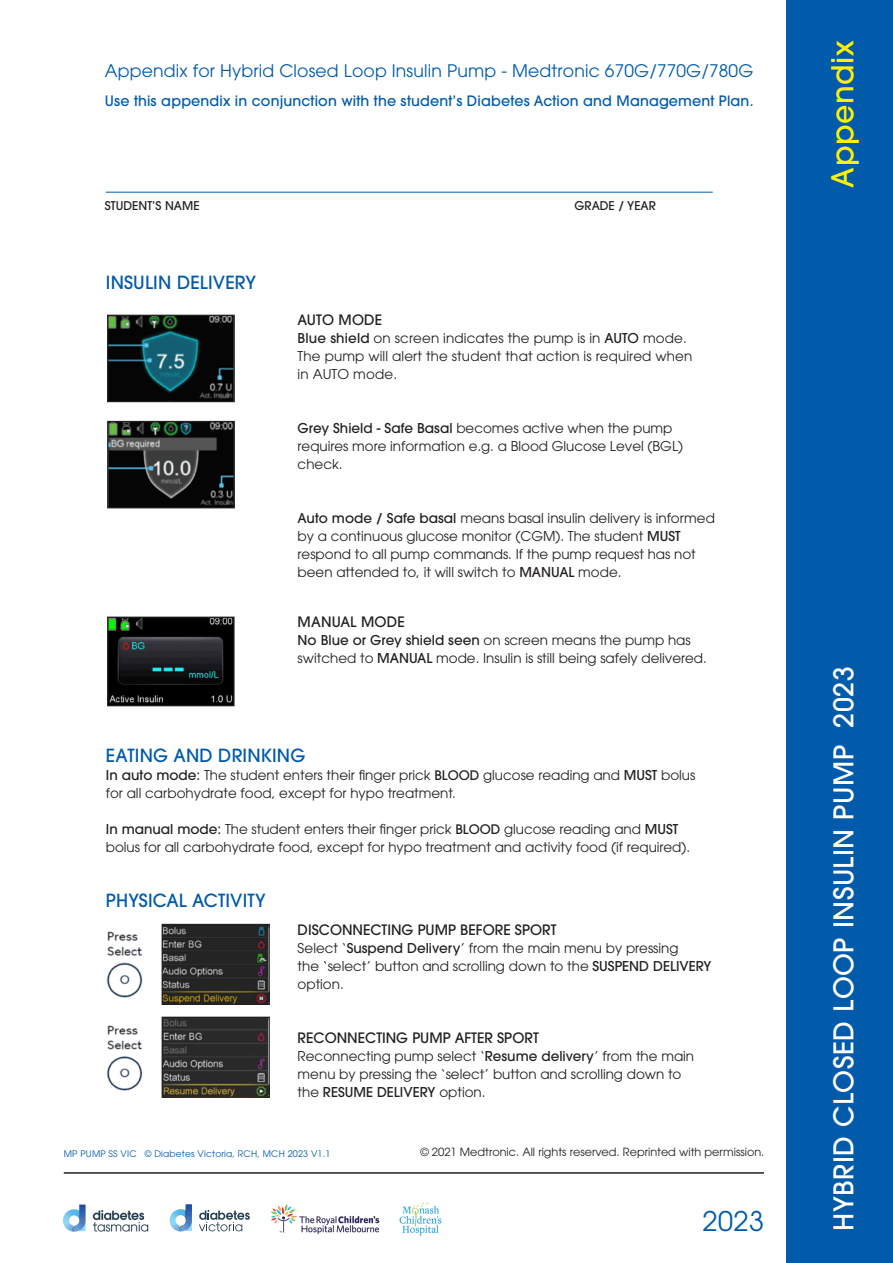
<style>
.page{position:relative;width:893px;height:1263px;background:#fff}
.page>*{position:absolute;margin:0;border:0;box-sizing:border-box;transform-origin:0 0}
.t1{font:500 30px "ITC Avant Garde Pro";letter-spacing:.02em;color:#fff101}
.t2{font:500 27px "ITC Avant Garde Pro";letter-spacing:.02em;color:#fff}
.t3{font:27px "ITC Avant Garde Pro";color:#015aaa}
.t4{font:500 18px "ITC Avant Garde Pro";letter-spacing:.01em;color:#015aaa}
.t5{font:17.25px "ITC Avant Garde Pro";letter-spacing:.01em;color:#015aaa}
.t6{font:500 14.25px "ITC Avant Garde Pro";letter-spacing:.01em;color:#015aaa}
.t7{font:500 14.25px "ITC Avant Garde Pro";color:#231f20}
.t8{font:13.5px/18px "ITC Avant Garde Pro";color:#231f20}
.t9{font:500 12px "ITC Avant Garde Pro";color:#231f20}
.t10{font:11.25px "ITC Avant Garde Pro";color:#231f20}
.t11{font:9px "ITC Avant Garde Pro";letter-spacing:.02em;color:#015aaa}
.s1{font-weight:500}
.s2{font-weight:500;font-size:13.05px}
</style>
<div class="page">
<div style="left:787px;top:0;width:106px;height:1263px;background:#015aaa"></div>
<hr style="left:64px;top:1172px;width:700px;height:2px;background:#231f20">
<hr style="left:106px;top:192px;width:607px;height:1px;background:#015aaa">
<img style="left:109px;top:317px;width:124px;height:83px">
<div style="left:107px;top:315px;width:128px;height:87px;border:1px solid #231f20"></div>
<img style="left:109px;top:423px;width:124px;height:83px">
<div style="left:107px;top:421px;width:128px;height:87px;border:1px solid #231f20"></div>
<img style="left:109px;top:619px;width:124px;height:85px">
<div style="left:107px;top:617px;width:128px;height:89px;border:1px solid #231f20"></div>
<img style="left:164px;top:926px;width:104px;height:77px">
<div style="left:162px;top:924px;width:108px;height:81px;border:1px solid #231f20"></div>
<img style="left:106px;top:931px;width:37px;height:67px">
<img style="left:164px;top:1019px;width:104px;height:77px">
<div style="left:162px;top:1017px;width:108px;height:81px;border:1px solid #231f20"></div>
<img style="left:106px;top:1025px;width:37px;height:66px">
<svg style="left:199px;top:1210px;width:51px;height:21px"></svg>
<svg style="left:170px;top:1204px;width:22px;height:27px"></svg>
<img style="left:399px;top:1202px;width:43px;height:33px">
<img style="left:271px;top:1204px;width:108px;height:30px">
<img style="left:63px;top:1204px;width:86px;height:28px">
<p class="t5" style="left:105px;top:60px;width:650px">Appendix for Hybrid Closed Loop Insulin Pump - Medtronic 670G/770G/780G</p>
<p class="t6" style="left:105px;top:91px;width:650px">Use this appendix in conjunction with the student’s Diabetes Action and Management Plan.</p>
<p class="t9" style="left:105px;top:198px;width:96px">STUDENT’S NAME</p>
<p class="t9" style="left:575px;top:198px;width:83px">GRADE / YEAR</p>
<h3 class="t4" style="left:106px;top:271px;width:152px">INSULIN DELIVERY</h3>
<p class="t7" style="left:298px;top:311px;width:86px">AUTO MODE</p>
<p class="t8" style="left:298px;top:329px;width:396px"><span class="s1">Blue shield</span> on screen indicates the pump is in <span class="s1">AUTO</span> mode.<br>The pump will alert the student that action is required when in AUTO mode.</p>
<p class="t8" style="left:298px;top:419px;width:387px"><span class="s1">Grey Shield - Safe Basal</span> becomes active when the pump requires more information e.g. a Blood Glucose Level (BGL) check.</p>
<p class="t8" style="left:298px;top:509px;width:419px"><span class="s1">Auto mode / Safe basal</span> means basal insulin delivery is informed by a continuous glucose monitor (CGM). The student <span class="s1">MUST </span>respond to all pump commands. If the pump request has not been attended to, it will switch to <span class="s1">MANUAL</span> mode.</p>
<p class="t7" style="left:298px;top:613px;width:109px">MANUAL MODE</p>
<p class="t8" style="left:298px;top:631px;width:411px"><span class="s1">No Blue or Grey shield seen</span> on screen means the pump has switched to <span class="s1">MANUAL</span> mode. Insulin is still being safely delivered.</p>
<h3 class="t4" style="left:106px;top:744px;width:201px">EATING AND DRINKING</h3>
<p class="t8" style="left:106px;top:766px;width:591px"><span class="s1">In auto mode:</span> The student enters their finger prick <span class="s2">BLOOD</span> glucose reading and <span class="s1">MUST</span> bolus for all carbohydrate food, except for hypo treatment.</p>
<p class="t8" style="left:106px;top:820px;width:586px"><span class="s1">In manual mode:</span> The student enters their finger prick <span class="s2">BLOOD</span> glucose reading and <span class="s1">MUST </span>bolus for all carbohydrate food, except for hypo treatment and activity food (if required).</p>
<h3 class="t4" style="left:106px;top:889px;width:161px">PHYSICAL ACTIVITY</h3>
<p class="t7" style="left:298px;top:920px;width:260px">DISCONNECTING PUMP BEFORE SPORT</p>
<p class="t8" style="left:298px;top:939px;width:415px">Select ‘<span class="s1">Suspend Delivery</span>’ from the main menu by pressing<br>the ‘select’ button and scrolling down to the <span class="s1">SUSPEND DELIVERY </span>option.</p>
<p class="t7" style="left:298px;top:1028px;width:243px">RECONNECTING PUMP AFTER SPORT</p>
<p class="t8" style="left:298px;top:1047px;width:398px">Reconnecting pump select ‘<span class="s1">Resume delivery</span>’ from the main menu by pressing the ‘select’ button and scrolling down to the <span class="s1">RESUME DELIVERY</span> option.</p>
<p class="t11" style="left:64px;top:1148px;width:268px">MP PUMP SS VIC © Diabetes Victoria, RCH, MCH 2023 V1.1</p>
<p class="t10" style="left:420px;top:1145px;width:345px">© 2021 Medtronic. All rights reserved. Reprinted with permission.</p>
<h2 class="t3" style="left:702px;top:1204px;width:63px">2023</h2>
<h1 class="t1" style="left:823px;top:188px;width:149px;rotate:-90deg">Appendix</h1>
<h2 class="t2" style="left:826px;top:1231px;width:566px;rotate:-90deg">HYBRID CLOSED LOOP INSULIN PUMP 2023</h2>
</div>
